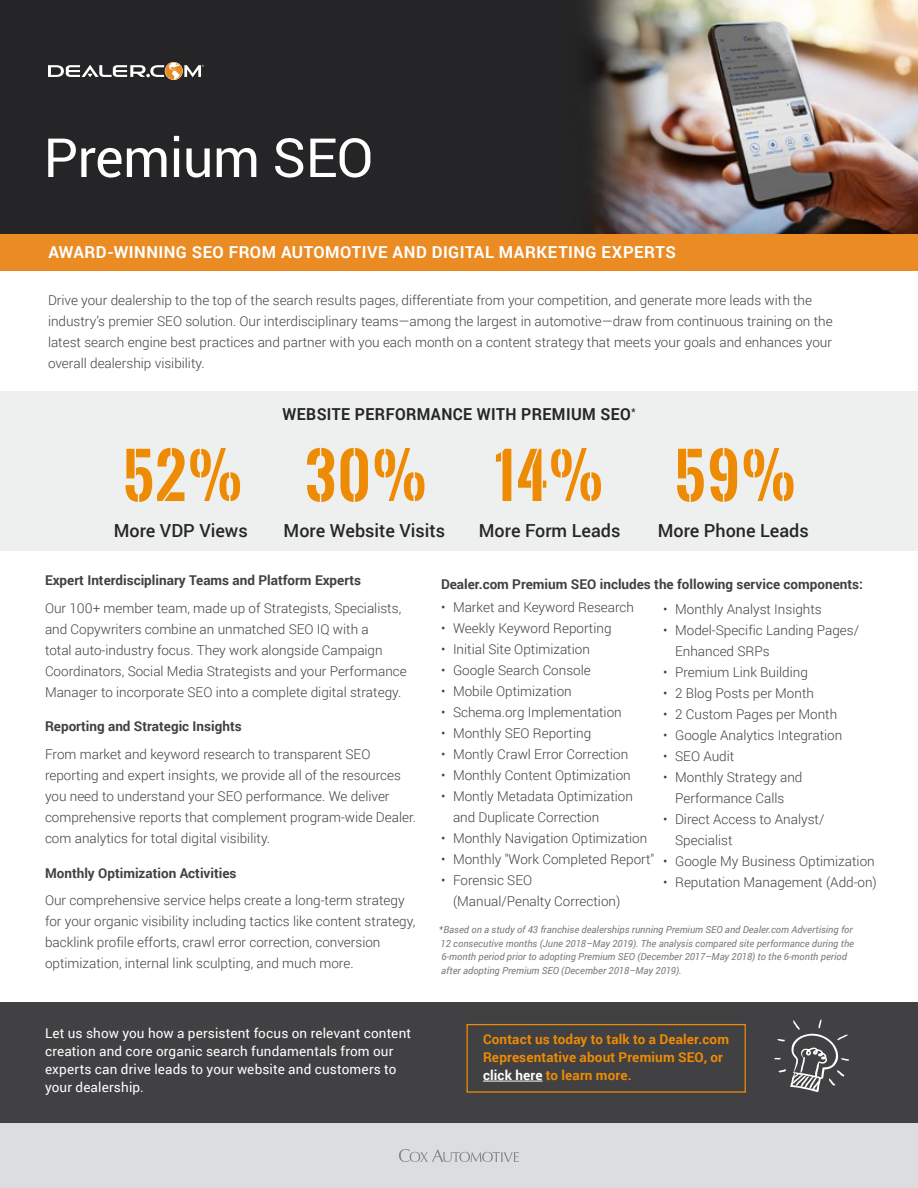
<style>
.page{position:relative;width:918px;height:1188px;background:#fff}
.page>*{position:absolute;margin:0;border:0;box-sizing:border-box;transform-origin:0 0}
.t1{font:700 60px "Oswald Stencil";letter-spacing:.025em;color:#ed8b05}
.t2{font:54px "Roboto";letter-spacing:-.01em;color:#fff}
.t3{font:500 18px "Roboto";color:#262626}
.t4{font:700 16.5px "Roboto";letter-spacing:.03em;color:#fff}
.t5{font:700 16.5px "Roboto";letter-spacing:.025em;color:#262626;scale:.95 1}
.t6{font:300 13.5px/21px "Roboto";color:#414042}
.t7{font:700 13.5px "Roboto";color:#414042}
.t8{font:13.5px/18px "Roboto";letter-spacing:.01em;color:#fff}
.t9{font:700 13.5px/18px "Roboto";letter-spacing:.01em;color:#ed8b05}
.t10{font:italic 9.75px/13.5px "Roboto";color:#7b7b7b}
.s1{color:#fff}
</style>
<div class="page">
<div style="left:0;top:1123px;width:918px;height:65px;background:#dcddde"></div>
<svg style="left:399px;top:1149px;width:120px;height:13px"></svg>
<img style="left:0;top:0;width:918px;height:234px">
<div style="left:0;top:392px;width:918px;height:159px;background:#eeefef"></div>
<div style="left:0;top:1002px;width:918px;height:121px;background:#414042"></div>
<div style="left:467px;top:1024px;width:279px;height:69px;border:1px solid #ed8b05"></div>
<div style="left:0;top:234px;width:918px;height:37px;background:#eb8b23"></div>
<svg style="left:774px;top:1019px;width:75px;height:73px"></svg>
<hr style="left:483px;top:1081px;width:60px;height:1px;background:#fff">
<svg style="left:48px;top:62px;width:156px;height:18px"></svg>
<h2 class="t2" style="left:44px;top:120px;width:331px">Premium SEO</h2>
<p class="t4" style="left:48px;top:240px;width:629px">AWARD-WINNING SEO FROM AUTOMOTIVE AND DIGITAL MARKETING EXPERTS</p>
<p class="t6" style="left:48px;top:289px;width:786px">Drive your dealership to the top of the search results pages, differentiate from your competition, and generate more leads with the industry’s premier SEO solution. Our interdisciplinary teams—among the largest in automotive—draw from continuous training on the latest search engine best practices and partner with you each month on a content strategy that meets your goals and enhances your overall dealership visibility.</p>
<p class="t5" style="left:283px;top:402px;width:373px">WEBSITE PERFORMANCE WITH PREMIUM SEO<sup>*</sup></p>
<h1 class="t1" style="left:122px;top:432px;width:675px">52% 30% 14% 59%</h1>
<h3 class="t3" style="left:114px;top:518px;width:135px">More VDP Views</h3>
<h3 class="t3" style="left:284px;top:518px;width:163px">More Website Visits</h3>
<h3 class="t3" style="left:479px;top:518px;width:143px">More Form Leads</h3>
<h3 class="t3" style="left:658px;top:518px;width:152px">More Phone Leads</h3>
<p class="t7" style="left:45px;top:571px;width:318px">Expert Interdisciplinary Teams and Platform Experts</p>
<p class="t6" style="left:45px;top:597px;width:363px">Our 100+ member team, made up of Strategists, Specialists, and Copywriters combine an unmatched SEO IQ with a<br>total auto-industry focus. They work alongside Campaign Coordinators, Social Media Strategists and your Performance Manager to incorporate SEO into a complete digital strategy.</p>
<p class="t7" style="left:45px;top:717px;width:198px">Reporting and Strategic Insights</p>
<p class="t6" style="left:45px;top:743px;width:373px">From market and keyword research to transparent SEO reporting and expert insights, we provide all of the resources you need to understand your SEO performance. We deliver comprehensive reports that complement program-wide Dealer. com analytics for total digital visibility.</p>
<p class="t7" style="left:45px;top:863px;width:193px">Monthly Optimization Activities</p>
<p class="t6" style="left:45px;top:890px;width:372px">Our comprehensive service helps create a long-term strategy for your organic visibility including tactics like content strategy, backlink profile efforts, crawl error correction, conversion optimization, internal link sculpting, and much more.</p>
<p class="t7" style="left:441px;top:575px;width:424px">Dealer.com Premium SEO includes the following service components:</p>
<p class="t6" style="left:441px;top:597px;width:195px">• Market and Keyword Research</p>
<p class="t6" style="left:441px;top:618px;width:172px">• Weekly Keyword Reporting</p>
<p class="t6" style="left:441px;top:639px;width:150px">• Initial Site Optimization</p>
<p class="t6" style="left:441px;top:660px;width:151px">• Google Search Console</p>
<p class="t6" style="left:441px;top:681px;width:132px">• Mobile Optimization</p>
<p class="t6" style="left:441px;top:702px;width:182px">• Schema.org Implementation</p>
<p class="t6" style="left:441px;top:723px;width:152px">• Monthly SEO Reporting</p>
<p class="t6" style="left:441px;top:744px;width:189px">• Montly Crawl Error Correction</p>
<p class="t6" style="left:441px;top:765px;width:191px">• Monthly Content Optimization</p>
<p class="t6" style="left:453px;top:786px;width:182px;text-indent:-12px">• Montly Metadata Optimization and Duplicate Correction</p>
<p class="t6" style="left:441px;top:828px;width:208px">• Monthly Navigation Optimization</p>
<p class="t6" style="left:441px;top:849px;width:215px">• Monthly "Work Completed Report"</p>
<p class="t6" style="left:453px;top:870px;width:169px;text-indent:-12px">• Forensic SEO (Manual/Penalty Correction)</p>
<p class="t6" style="left:663px;top:598px;width:160px">• Monthly Analyst Insights</p>
<p class="t6" style="left:675px;top:619px;width:186px;text-indent:-12px">• Model-Specific Landing Pages/<br>Enhanced SRPs</p>
<p class="t6" style="left:663px;top:661px;width:146px">• Premium Link Building</p>
<p class="t6" style="left:663px;top:682px;width:152px">• 2 Blog Posts per Month</p>
<p class="t6" style="left:663px;top:703px;width:176px">• 2 Custom Pages per Month</p>
<p class="t6" style="left:663px;top:724px;width:181px">• Google Analytics Integration</p>
<p class="t6" style="left:663px;top:745px;width:73px">• SEO Audit</p>
<p class="t6" style="left:663px;top:766px;width:141px;text-align:center">• Monthly Strategy and<br>Performance Calls</p>
<p class="t6" style="left:675px;top:808px;width:151px;text-indent:-12px">• Direct Access to Analyst/<br>Specialist</p>
<p class="t6" style="left:663px;top:850px;width:213px">• Google My Business Optimization</p>
<p class="t6" style="left:663px;top:871px;width:215px">• Reputation Management (Add-on)</p>
<p class="t10" style="left:439px;top:922px;width:417px">*Based on a study of 43 franchise dealerships running Premium SEO and Dealer.com Advertising for 12 consecutive months (June 2018–May 2019). The analysis compared site performance during the 6-month period prior to adopting Premium SEO (December 2017–May 2018) to the 6-month period after adopting Premium SEO (December 2018–May 2019).</p>
<p class="t8" style="left:45px;top:1024px;width:368px">Let us show you how a persistent focus on relevant content creation and core organic search fundamentals from our experts can drive leads to your website and customers to your dealership.</p>
<p class="t9" style="left:483px;top:1030px;width:248px">Contact us today to talk to a Dealer.com<br>Representative about Premium SEO, or <span class="s1">click here</span> to learn more.</p>
</div>
